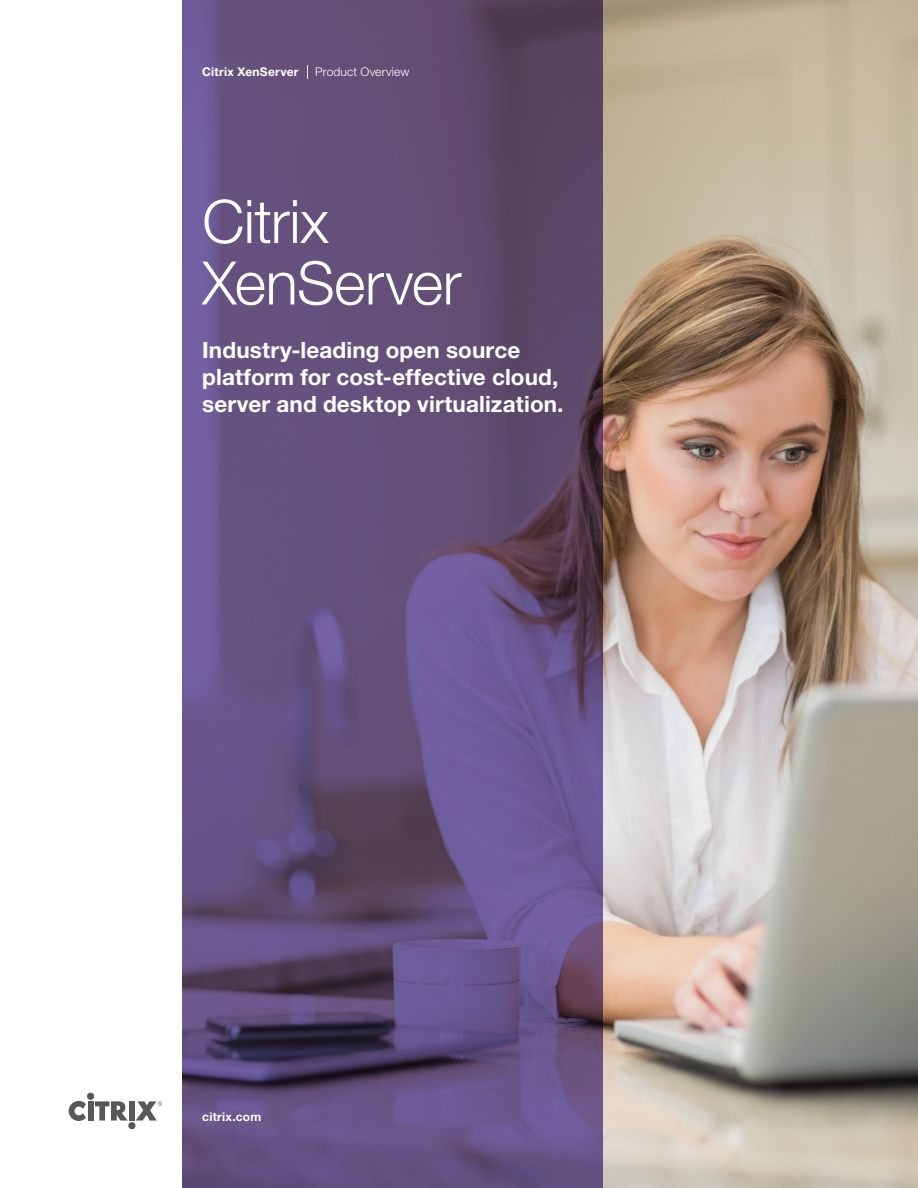
<style>
.page{position:relative;width:918px;height:1188px;background:#fff}
.page>*{position:absolute;margin:0;border:0;box-sizing:border-box;transform-origin:0 0}
.Cover_Head{font:300 60px/61.5px "Helvetica Neue LT Pro";letter-spacing:-.01em;color:#fff}
.Cover_Subhead{font:700 22.5px/27px "Helvetica Neue LT Pro";letter-spacing:.005em;color:#fff}
.t1{font:700 12px "Helvetica Neue LT Pro";letter-spacing:.025em;color:#fff}
.t2{font:300 12px "Helvetica Neue LT Pro";letter-spacing:.015em;color:#fff}
</style>
<div class="page">
<img style="left:603px;top:0;width:315px;height:1188px">
<svg style="left:182px;top:0;width:421px;height:1188px;background:#624e7a"></svg>
<div style="left:129px;top:1101px;width:6px;height:20px;background:#57585a"></div>
<svg style="left:136px;top:1101px;width:26px;height:20px"></svg>
<div style="left:88px;top:1101px;width:5px;height:20px;background:#57585a"></div>
<svg style="left:69px;top:1101px;width:17px;height:20px"></svg>
<svg style="left:95px;top:1101px;width:33px;height:20px"></svg>
<div style="left:87px;top:1093px;width:7px;height:7px;background:#57585a;border-radius:50%"></div>
<div style="left:128px;top:1122px;width:8px;height:7px;background:#57585a;border-radius:50%"></div>
<svg style="left:307px;top:65px;width:1px;height:14px"></svg>
<p class="t1" style="left:202px;top:64px;width:98px">Citrix XenServer</p>
<p class="t2" style="left:315px;top:64px;width:96px">Product Overview</p>
<p class="Cover_Head" style="left:202px;top:190px;width:261px">Citrix<br>XenServer</p>
<p class="Cover_Subhead" style="left:202px;top:336px;width:363px">Industry-leading open source platform for cost-effective cloud, server and desktop virtualization.</p>
<p class="t1" style="left:202px;top:1109px;width:61px">citrix.com</p>
</div>
